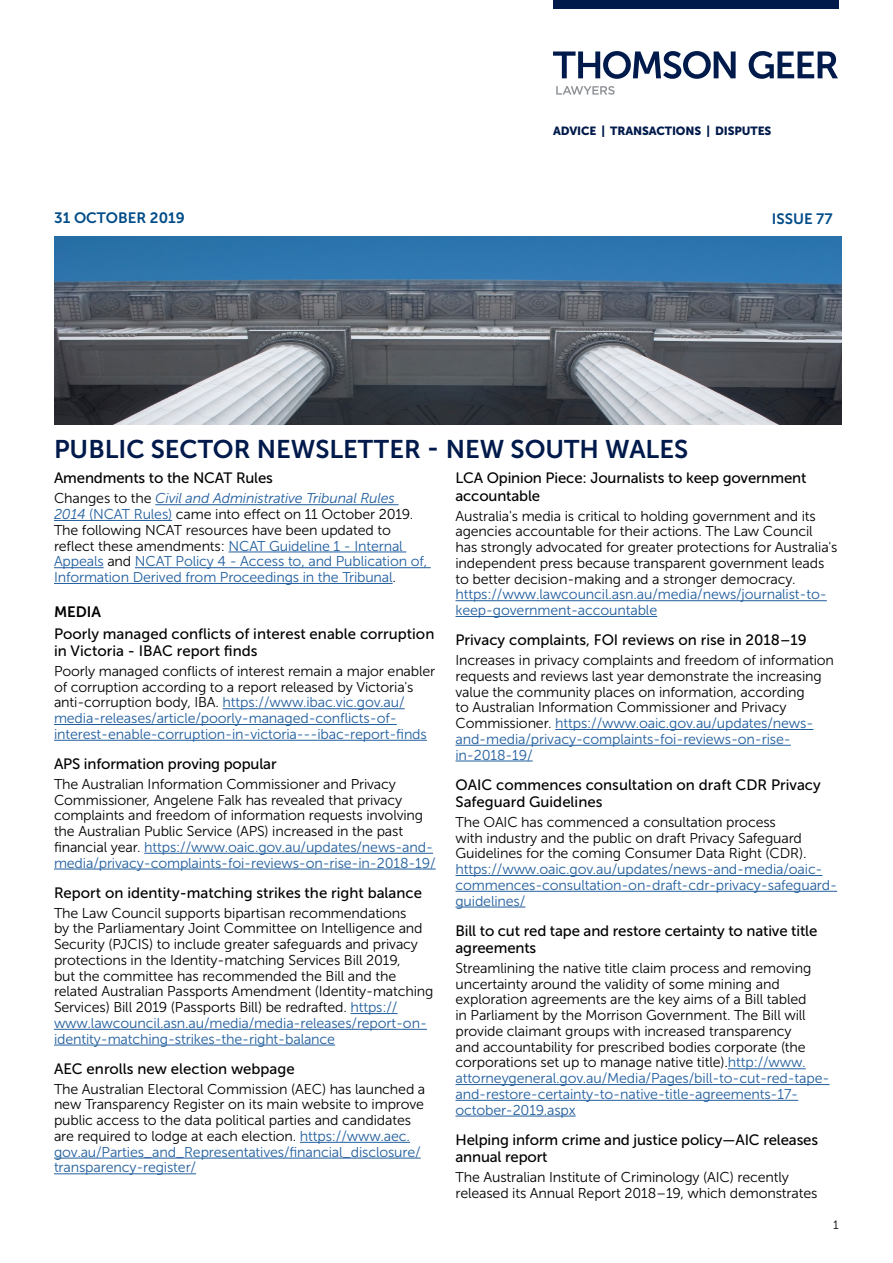
<style>
.page{position:relative;width:893px;height:1263px;background:#fff}
.page>*{position:absolute;margin:0;border:0;box-sizing:border-box;transform-origin:0 0}
.t1{font:25.5px "Museo Sans 700";color:#001a4b}
.t2{font:15px/17.2px "Museo Sans 500";letter-spacing:-.005em;color:#000}
.t3{font:15px "Museo Sans 700";color:#004c88}
.t4{font:15px "Museo Sans 700";color:#000}
.t5{font:14.25px/15.8px "Museo Sans 300";letter-spacing:-.01em;color:#000}
.t6{font:14.25px/15.8px "Museo Sans 300";letter-spacing:-.01em;color:#215e9e}
.t7{font:12px "Museo Sans 300";color:#000}
.t8{font:11.85px "Museo Sans 900";letter-spacing:-.01em;color:#001a4b}
.s1{color:#000}
.s2{font-style:italic}
.s3{color:#215e9e}
</style>
<div class="page">
<img style="left:54px;top:236px;width:788px;height:188px">
<svg style="left:553px;top:51px;width:285px;height:28px"></svg>
<svg style="left:556px;top:86px;width:59px;height:9px"></svg>
<div style="left:553px;top:0;width:286px;height:8px;background:#001a4b"></div>
<hr style="left:155px;top:504px;width:243px;height:1px;background:#215e9e">
<hr style="left:54px;top:520px;width:118px;height:1px;background:#215e9e">
<hr style="left:228px;top:552px;width:178px;height:1px;background:#215e9e">
<hr style="left:54px;top:567px;width:50px;height:1px;background:#215e9e">
<hr style="left:135px;top:567px;width:296px;height:1px;background:#215e9e">
<hr style="left:54px;top:583px;width:339px;height:1px;background:#215e9e">
<hr style="left:223px;top:708px;width:182px;height:1px;background:#215e9e">
<hr style="left:54px;top:724px;width:343px;height:1px;background:#215e9e">
<hr style="left:54px;top:740px;width:373px;height:1px;background:#215e9e">
<hr style="left:144px;top:853px;width:289px;height:1px;background:#215e9e">
<hr style="left:54px;top:869px;width:382px;height:1px;background:#215e9e">
<hr style="left:350px;top:1013px;width:48px;height:1px;background:#215e9e">
<hr style="left:54px;top:1029px;width:373px;height:1px;background:#215e9e">
<hr style="left:54px;top:1045px;width:281px;height:1px;background:#215e9e">
<hr style="left:300px;top:1142px;width:110px;height:1px;background:#215e9e">
<hr style="left:54px;top:1158px;width:367px;height:1px;background:#215e9e">
<hr style="left:54px;top:1173px;width:142px;height:1px;background:#215e9e">
<hr style="left:455px;top:600px;width:372px;height:1px;background:#215e9e">
<hr style="left:455px;top:616px;width:202px;height:1px;background:#215e9e">
<hr style="left:555px;top:729px;width:258px;height:1px;background:#215e9e">
<hr style="left:455px;top:745px;width:336px;height:1px;background:#215e9e">
<hr style="left:455px;top:761px;width:78px;height:1px;background:#215e9e">
<hr style="left:455px;top:875px;width:367px;height:1px;background:#215e9e">
<hr style="left:455px;top:891px;width:382px;height:1px;background:#215e9e">
<hr style="left:455px;top:907px;width:70px;height:1px;background:#215e9e">
<hr style="left:728px;top:1068px;width:78px;height:1px;background:#215e9e">
<hr style="left:455px;top:1084px;width:374px;height:1px;background:#215e9e">
<hr style="left:455px;top:1100px;width:343px;height:1px;background:#215e9e">
<hr style="left:455px;top:1116px;width:121px;height:1px;background:#215e9e">
<p class="t8" style="left:553px;top:124px;width:220px">ADVICE | TRANSACTIONS | DISPUTES</p>
<p class="t3" style="left:54px;top:209px;width:132px">31 OCTOBER 2019</p>
<p class="t3" style="left:772px;top:210px;width:62px">ISSUE 77</p>
<h1 class="t1" style="left:54px;top:435px;width:636px">PUBLIC SECTOR NEWSLETTER - NEW SOUTH WALES</h1>
<p class="t2" style="left:54px;top:469px;width:220px">Amendments to the NCAT Rules</p>
<p class="t6" style="left:54px;top:491px;width:375px"><span class="s1">Changes to the</span> <span class="s2">Civil and Administrative Tribunal Rules 2014</span> (NCAT Rules) <span class="s1">came into effect on 11 October 2019.<br>The following NCAT resources have been updated to reflect these amendments:</span> NCAT Guideline 1 - Internal Appeals <span class="s1">and</span> NCAT Policy 4 - Access to, and Publication of, Information Derived from Proceedings in the Tribunal<span class="s1">.</span></p>
<p class="t4" style="left:54px;top:603px;width:49px">MEDIA</p>
<p class="t2" style="left:54px;top:625px;width:382px">Poorly managed conflicts of interest enable corruption in Victoria - IBAC report finds</p>
<p class="t6" style="left:54px;top:663px;width:383px"><span class="s1">Poorly managed conflicts of interest remain a major enabler of corruption according to a report released by Victoria's anti-corruption body, IBA.</span> https://www.ibac.vic.gov.au/ media-releases/article/poorly-managed-conflicts-of&shy;interest-enable-corruption-in-victoria---ibac-report-finds</p>
<p class="t2" style="left:54px;top:755px;width:224px">APS information proving popular</p>
<p class="t5" style="left:54px;top:776px;width:383px">The Australian Information Commissioner and Privacy Commissioner, Angelene Falk has revealed that privacy complaints and freedom of information requests involving the Australian Public Service (APS) increased in the past financial year. <span class="s3">https://www.oaic.gov.au/updates/news-and&shy;media/privacy-complaints-foi-reviews-on-rise-in-2018-19/</span></p>
<p class="t2" style="left:54px;top:884px;width:370px">Report on identity-matching strikes the right balance</p>
<p class="t5" style="left:54px;top:905px;width:381px">The Law Council supports bipartisan recommendations<br>by the Parliamentary Joint Committee on Intelligence and Security (PJCIS) to include greater safeguards and privacy protections in the Identity-matching Services Bill 2019,<br>but the committee has recommended the Bill and the related Australian Passports Amendment (Identity-matching Services) Bill 2019 (Passports Bill) be redrafted. <span class="s3">https:// www.lawcouncil.asn.au/media/media-releases/report-on&shy;identity-matching-strikes-the-right-balance</span></p>
<p class="t2" style="left:54px;top:1060px;width:242px">AEC enrolls new election webpage</p>
<p class="t5" style="left:54px;top:1081px;width:373px">The Australian Electoral Commission (AEC) has launched a new Transparency Register on its main website to improve public access to the data political parties and candidates are required to lodge at each election. <span class="s3">https://www.aec. gov.au/Parties_and_Representatives/financial_disclosure/ transparency-register/</span></p>
<p class="t2" style="left:455px;top:469px;width:353px">LCA Opinion Piece: Journalists to keep government accountable</p>
<p class="t5" style="left:455px;top:508px;width:384px">Australia's media is critical to holding government and its agencies accountable for their actions. The Law Council has strongly advocated for greater protections for Australia's independent press because transparent government leads to better decision-making and a stronger democracy.</p>
<p class="t6" style="left:455px;top:587px;width:373px">https://www.lawcouncil.asn.au/media/news/journalist-to&shy;keep-government-accountable</p>
<p class="t2" style="left:455px;top:631px;width:353px">Privacy complaints, FOI reviews on rise in 2018–19</p>
<p class="t5" style="left:455px;top:652px;width:380px">Increases in privacy complaints and freedom of information requests and reviews last year demonstrate the increasing value the community places on information, according<br>to Australian Information Commissioner and Privacy Commissioner. <span class="s3">https://www.oaic.gov.au/updates/news&shy;and-media/privacy-complaints-foi-reviews-on-rise&shy;in-2018-19/</span></p>
<p class="t2" style="left:455px;top:776px;width:367px">OAIC commences consultation on draft CDR Privacy<br>Safeguard Guidelines</p>
<p class="t5" style="left:455px;top:814px;width:353px">The OAIC has commenced a consultation process with industry and the public on draft Privacy Safeguard<br>Guidelines for the coming Consumer Data Right (CDR).</p>
<p class="t6" style="left:455px;top:861px;width:383px">https://www.oaic.gov.au/updates/news-and-media/oaic&shy;commences-consultation-on-draft-cdr-privacy-safeguard&shy;guidelines/</p>
<p class="t2" style="left:455px;top:922px;width:363px">Bill to cut red tape and restore certainty to native title agreements</p>
<p class="t5" style="left:455px;top:960px;width:376px">Streamlining the native title claim process and removing uncertainty around the validity of some mining and exploration agreements are the key aims of a Bill tabled<br>in Parliament by the Morrison Government. The Bill will provide claimant groups with increased transparency<br>and accountability for prescribed bodies corporate (the corporations set up to manage native title).<span class="s3">http://www. attorneygeneral.gov.au/Media/Pages/bill-to-cut-red-tape&shy;and-restore-certainty-to-native-title-agreements-17- october-2019.aspx</span></p>
<p class="t2" style="left:455px;top:1131px;width:364px">Helping inform crime and justice policy—AIC releases annual report</p>
<p class="t5" style="left:455px;top:1169px;width:363px">The Australian Institute of Criminology (AIC) recently released its Annual Report 2018–19, which demonstrates</p>
<p class="t7" style="left:833px;top:1219px;width:7px">1</p>
</div>
